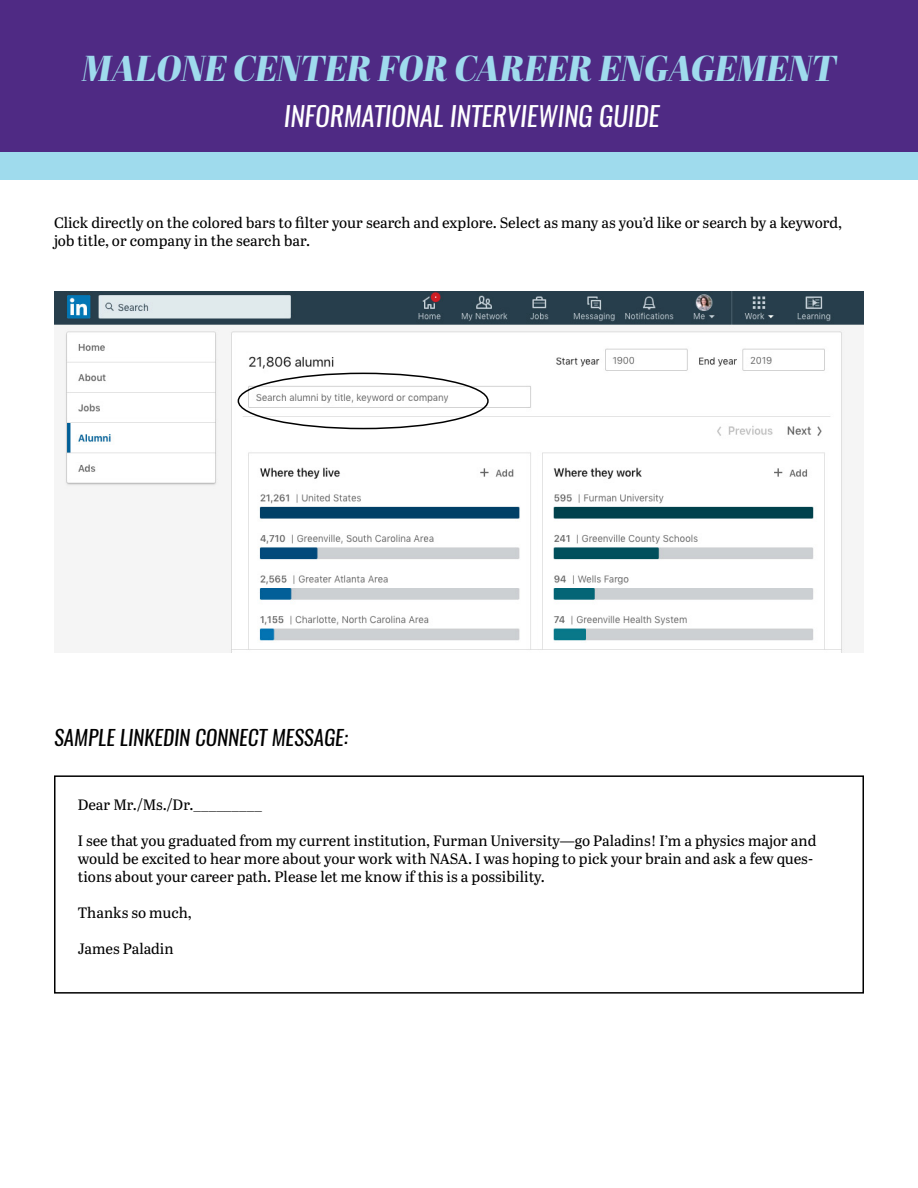
<style>
.page{position:relative;width:918px;height:1188px;background:#fff}
.page>*{position:absolute;margin:0;border:0;box-sizing:border-box;transform-origin:0 0}
.t1{font:italic 36px "Abril Fatface";color:#9fdbed}
.t2{font:italic 27px "Oswald";color:#fff}
.t3{font:italic 21px "Oswald";color:#000}
.t4{font:15px/18px "Abril Text";color:#000}
</style>
<div class="page">
<div style="left:54px;top:775px;width:810px;height:219px;border:2px solid #000"></div>
<img style="left:54px;top:292px;width:810px;height:360px">
<div style="left:0;top:0;width:918px;height:152px;background:#4f2a84"></div>
<div style="left:0;top:152px;width:918px;height:28px;background:#9fdbed"></div>
<div style="left:238px;top:373px;width:251px;height:56px;border:2px solid #000;border-radius:50%"></div>
<h1 class="t1" style="left:82px;top:42px;width:756px">MALONE CENTER FOR CAREER ENGAGEMENT</h1>
<h2 class="t2" style="left:284px;top:97px;width:377px">INFORMATIONAL INTERVIEWING GUIDE</h2>
<p class="t4" style="left:54px;top:213px;width:790px">Click directly on the colored bars to filter your search and explore. Select as many as you’d like or search by a keyword, job title, or company in the search bar.</p>
<h3 class="t3" style="left:54px;top:723px;width:295px">SAMPLE LINKEDIN CONNECT MESSAGE:</h3>
<p class="t4" style="left:78px;top:795px;width:186px">Dear Mr./Ms./Dr._________</p>
<p class="t4" style="left:78px;top:831px;width:740px">I see that you graduated from my current institution, Furman University—go Paladins! I’m a physics major and would be excited to hear more about your work with NASA. I was hoping to pick your brain and ask a few ques&shy;tions about your career path. Please let me know if this is a possibility.</p>
<p class="t4" style="left:78px;top:903px;width:116px">Thanks so much,</p>
<p class="t4" style="left:78px;top:939px;width:97px">James Paladin</p>
</div>
